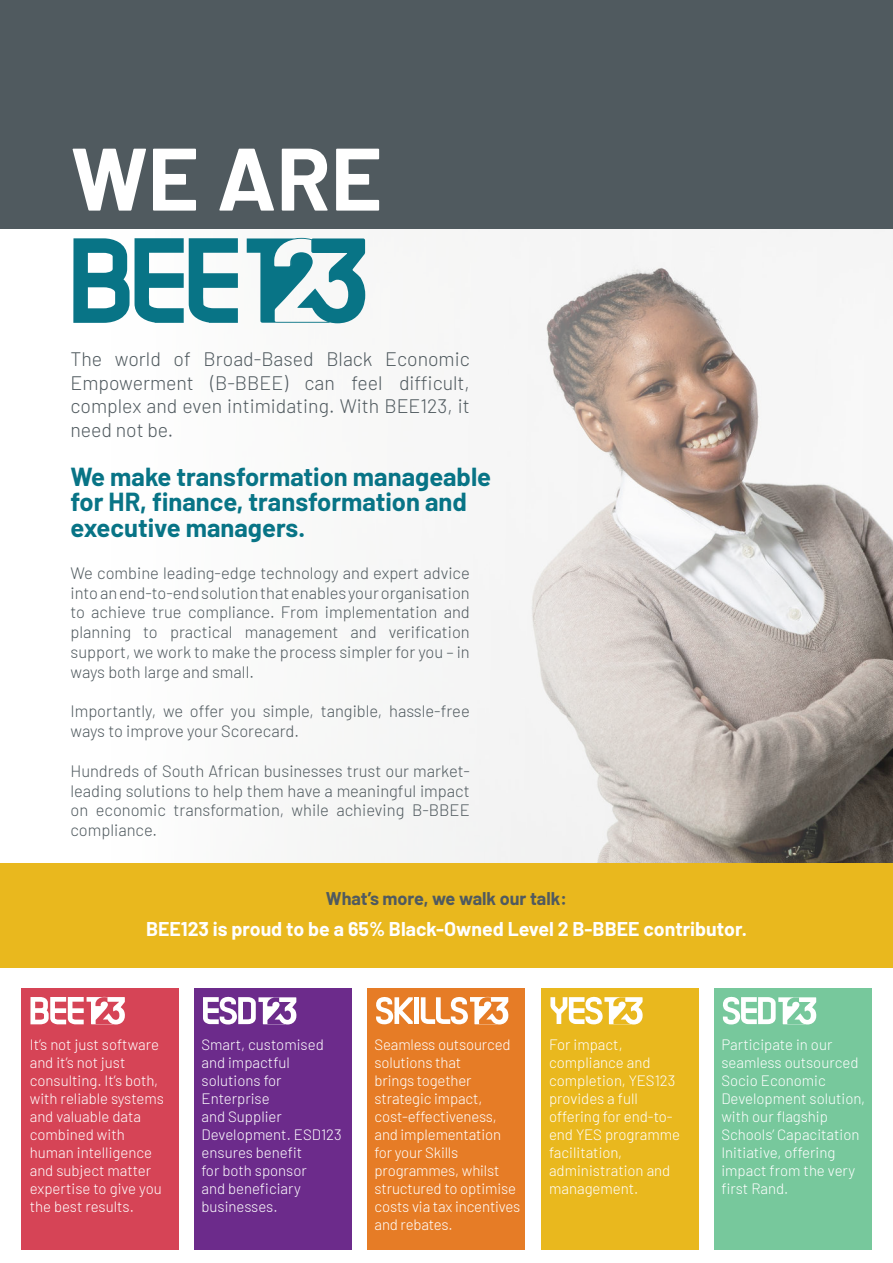
<style>
.page{position:relative;width:893px;height:1263px;background:#fff}
.page>*{position:absolute;margin:0;border:0;box-sizing:border-box;transform-origin:0 0}
.t1{font:700 88.5px "Barlow";color:#fff}
.t2{font:700 25.5px/25.5px "Barlow";color:#087486}
.t3{font:300 19.5px/23.4px "Barlow";color:#505a5f;text-align:justify}
.t4{font:700 19.5px "Barlow";color:#fff}
.t5{font:700 18px "Barlow";color:#505a5f}
.t6{font:300 16.5px/19.8px "Barlow";color:#505a5f;text-align:justify}
.t7{font:300 15px/18px "Barlow";color:#fff}
</style>
<div class="page">
<div style="left:21px;top:988px;width:158px;height:261px;background:#d64456"></div>
<svg style="left:30px;top:997px;width:95px;height:27px"></svg>
<div style="left:714px;top:988px;width:158px;height:261px;background:#77c89c"></div>
<svg style="left:722px;top:996px;width:94px;height:28px"></svg>
<img style="left:111px;top:228px;width:782px;height:635px">
<div style="left:541px;top:988px;width:157px;height:261px;background:#e9b81e"></div>
<svg style="left:550px;top:996px;width:93px;height:28px"></svg>
<div style="left:368px;top:988px;width:157px;height:261px;background:#e67c26"></div>
<div style="left:414px;top:997px;width:5px;height:27px;background:#fff"></div>
<svg style="left:376px;top:997px;width:37px;height:27px"></svg>
<svg style="left:421px;top:996px;width:87px;height:28px"></svg>
<div style="left:194px;top:988px;width:158px;height:261px;background:#6c2b8b"></div>
<svg style="left:203px;top:996px;width:93px;height:28px"></svg>
<div style="left:0;top:863px;width:893px;height:104px;background:#e9b81e"></div>
<div style="left:0;top:0;width:893px;height:228px;background:#505a5f"></div>
<svg style="left:73px;top:238px;width:165px;height:85px"></svg>
<svg style="left:247px;top:238px;width:118px;height:85px"></svg>
<h1 class="t1" style="left:70px;top:146px;width:313px">WE ARE</h1>
<h3 class="t3" style="left:70px;top:349px;width:401px">The world of Broad-Based Black Economic Empowerment (B-BBEE) can feel difficult, complex and even intimidating. With BEE123, it need not be.</h3>
<h2 class="t2" style="left:70px;top:466px;width:422px">We make transformation manageable for HR, finance, transformation and executive managers.</h2>
<p class="t6" style="left:70px;top:564px;width:401px">We combine leading-edge technology and expert advice into an end-to-end solution that enables your organisation to achieve true compliance. From implementation and planning to practical management and verification support, we work to make the process simpler for you – in ways both large and small.</p>
<p class="t6" style="left:70px;top:703px;width:401px">Importantly, we offer you simple, tangible, hassle-free ways to improve your Scorecard.</p>
<p class="t6" style="left:70px;top:762px;width:401px">Hundreds of South African businesses trust our market&shy;leading solutions to help them have a meaningful impact on economic transformation, while achieving B-BBEE compliance.</p>
<p class="t5" style="left:326px;top:892px;width:243px">What’s more, we walk our talk:</p>
<h3 class="t4" style="left:146px;top:922px;width:602px">BEE123 is proud to be a 65% Black-Owned Level 2 B-BBEE contributor.</h3>
<p class="t7" style="left:201px;top:1037px;width:142px">Smart, customised and impactful solutions for<br>Enterprise<br>and Supplier<br>Development. ESD123 ensures benefit<br>for both sponsor<br>and beneficiary businesses.</p>
<p class="t7" style="left:375px;top:1037px;width:147px">Seamless outsourced solutions that<br>brings together strategic impact, cost-effectiveness, and implementation for your Skills programmes, whilst structured to optimise costs via tax incentives and rebates.</p>
<p class="t7" style="left:30px;top:1037px;width:136px">It’s not just software and it’s not just consulting. It’s both, with reliable systems and valuable data combined with human intelligence and subject matter expertise to give you the best results.</p>
<p class="t7" style="left:721px;top:1037px;width:145px">Participate in our seamless outsourced<br>Socio Economic<br>Development solution, with our flagship<br>Schools’ Capacitation<br>Initiative, offering impact from the very first Rand.</p>
<p class="t7" style="left:549px;top:1037px;width:133px">For impact, compliance and completion, YES123 provides a full offering for end-to&shy;end YES programme facilitation, administration and management.</p>
</div>
